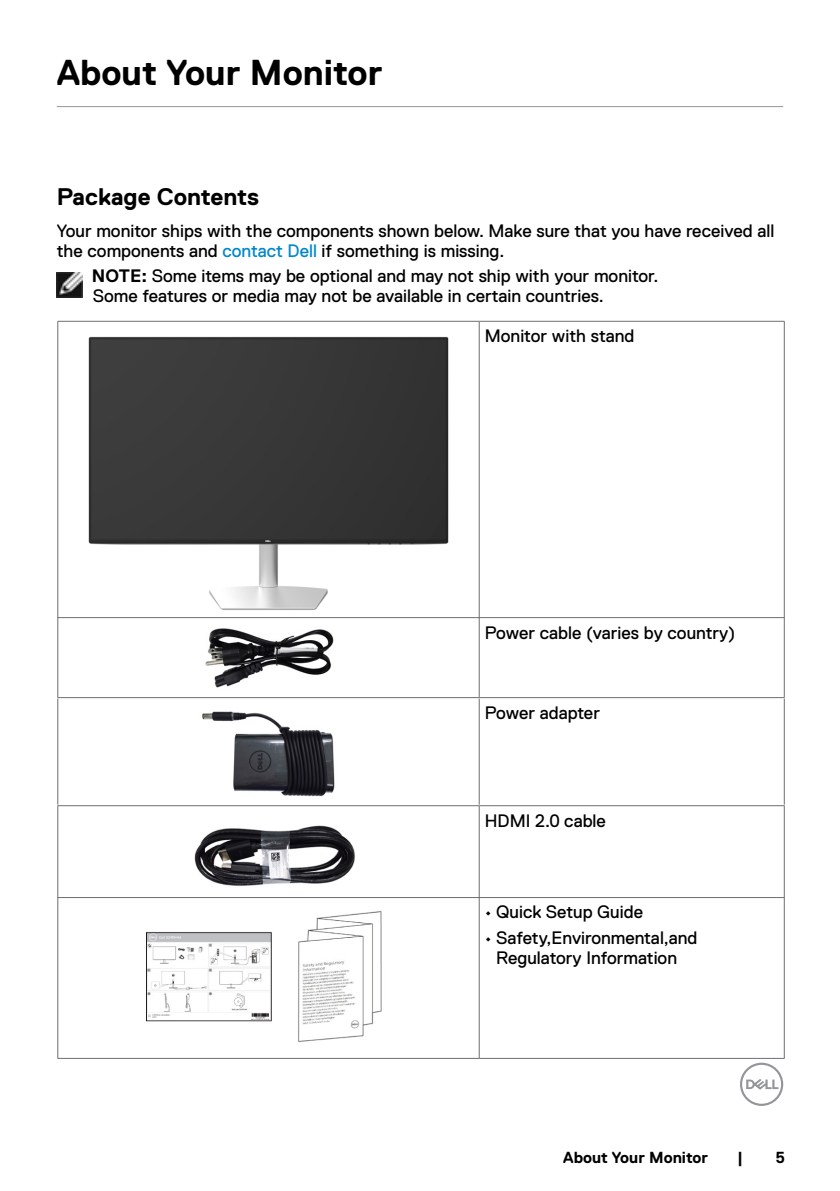
<style>
.page{position:relative;width:840px;height:1191px;background:#fff}
.page>*{position:absolute;margin:0;border:0;box-sizing:border-box;transform-origin:0 0}
.Head1{font:700 36px "Dell Replica";color:#000}
.Head2{font:700 24px "Dell Replica";color:#000}
.Paragraph{font:18px/20px "Dell Replica";color:#000}
.Note{font:18px/20px "Dell Replica";color:#000}
.Page_No{font:700 16px "Dell Replica";color:#000}
.s1{color:#0087cb}
.s2{font-weight:700}
</style>
<div class="page">
<svg style="left:740px;top:1062px;width:42px;height:44px"></svg>
<hr style="left:57px;top:106px;width:725px;height:1px;background:#939598">
<img style="left:57px;top:272px;width:25px;height:26px">
<hr style="left:57px;top:321px;width:422px;height:1px;background:#6d6e71">
<hr style="left:57px;top:322px;width:1px;height:295px;background:#6d6e71">
<hr style="left:479px;top:321px;width:305px;height:1px;background:#6d6e71">
<hr style="left:478px;top:322px;width:1px;height:295px;background:#6d6e71">
<hr style="left:783px;top:322px;width:1px;height:295px;background:#6d6e71">
<hr style="left:57px;top:617px;width:422px;height:1px;background:#6d6e71">
<hr style="left:57px;top:617px;width:1px;height:80px;background:#6d6e71">
<hr style="left:478px;top:617px;width:306px;height:1px;background:#6d6e71">
<hr style="left:478px;top:618px;width:1px;height:79px;background:#6d6e71">
<hr style="left:783px;top:617px;width:1px;height:80px;background:#6d6e71">
<hr style="left:57px;top:697px;width:422px;height:1px;background:#6d6e71">
<hr style="left:479px;top:697px;width:305px;height:1px;background:#6d6e71">
<hr style="left:57px;top:805px;width:422px;height:1px;background:#6d6e71">
<hr style="left:57px;top:806px;width:1px;height:91px;background:#6d6e71">
<hr style="left:479px;top:805px;width:305px;height:1px;background:#6d6e71">
<hr style="left:478px;top:806px;width:1px;height:91px;background:#6d6e71">
<hr style="left:783px;top:806px;width:1px;height:91px;background:#6d6e71">
<hr style="left:57px;top:897px;width:422px;height:1px;background:#6d6e71">
<hr style="left:57px;top:897px;width:1px;height:161px;background:#6d6e71">
<hr style="left:478px;top:897px;width:306px;height:1px;background:#6d6e71">
<hr style="left:478px;top:898px;width:1px;height:160px;background:#6d6e71">
<hr style="left:783px;top:897px;width:1px;height:161px;background:#6d6e71">
<hr style="left:57px;top:1058px;width:422px;height:1px;background:#6d6e71">
<hr style="left:479px;top:1058px;width:305px;height:1px;background:#6d6e71">
<hr style="left:57px;top:698px;width:1px;height:106px;background:#6d6e71">
<hr style="left:478px;top:698px;width:1px;height:106px;background:#6d6e71">
<hr style="left:783px;top:698px;width:1px;height:106px;background:#6d6e71">
<img style="left:88px;top:336px;width:361px;height:274px">
<img style="left:205px;top:628px;width:129px;height:60px">
<img style="left:202px;top:711px;width:133px;height:86px">
<img style="left:146px;top:911px;width:236px;height:131px">
<img style="left:194px;top:825px;width:161px;height:61px">
<p class="Head1" style="left:57px;top:52px;width:327px">About Your Monitor</p>
<p class="Head2" style="left:57px;top:184px;width:204px">Package Contents</p>
<p class="Paragraph" style="left:57px;top:220px;width:718px">Your monitor ships with the components shown below. Make sure that you have received all the components and <span class="s1">contact Dell</span> if something is missing.</p>
<p class="Note" style="left:92px;top:266px;width:567px"><span class="s2">NOTE:</span> Some items may be optional and may not ship with your monitor.<br>Some features or media may not be available in certain countries.</p>
<p class="Paragraph" style="left:484px;top:326px;width:151px">Monitor with stand</p>
<p class="Paragraph" style="left:484px;top:622px;width:252px">Power cable (varies by country)</p>
<p class="Paragraph" style="left:484px;top:702px;width:117px">Power adapter</p>
<p class="Paragraph" style="left:484px;top:810px;width:122px">HDMI 2.0 cable</p>
<p class="Paragraph" style="left:484px;top:902px;width:160px">• Quick Setup Guide</p>
<p class="Paragraph" style="left:484px;top:928px;width:214px;text-align:center">• Safety,Environmental,and<br>Regulatory Information</p>
<p class="Page_No" style="left:563px;top:1148px;width:146px">About Your Monitor</p>
<p class="Page_No" style="left:736px;top:1148px;width:8px">|</p>
<p class="Page_No" style="left:775px;top:1148px;width:11px">5</p>
</div>
